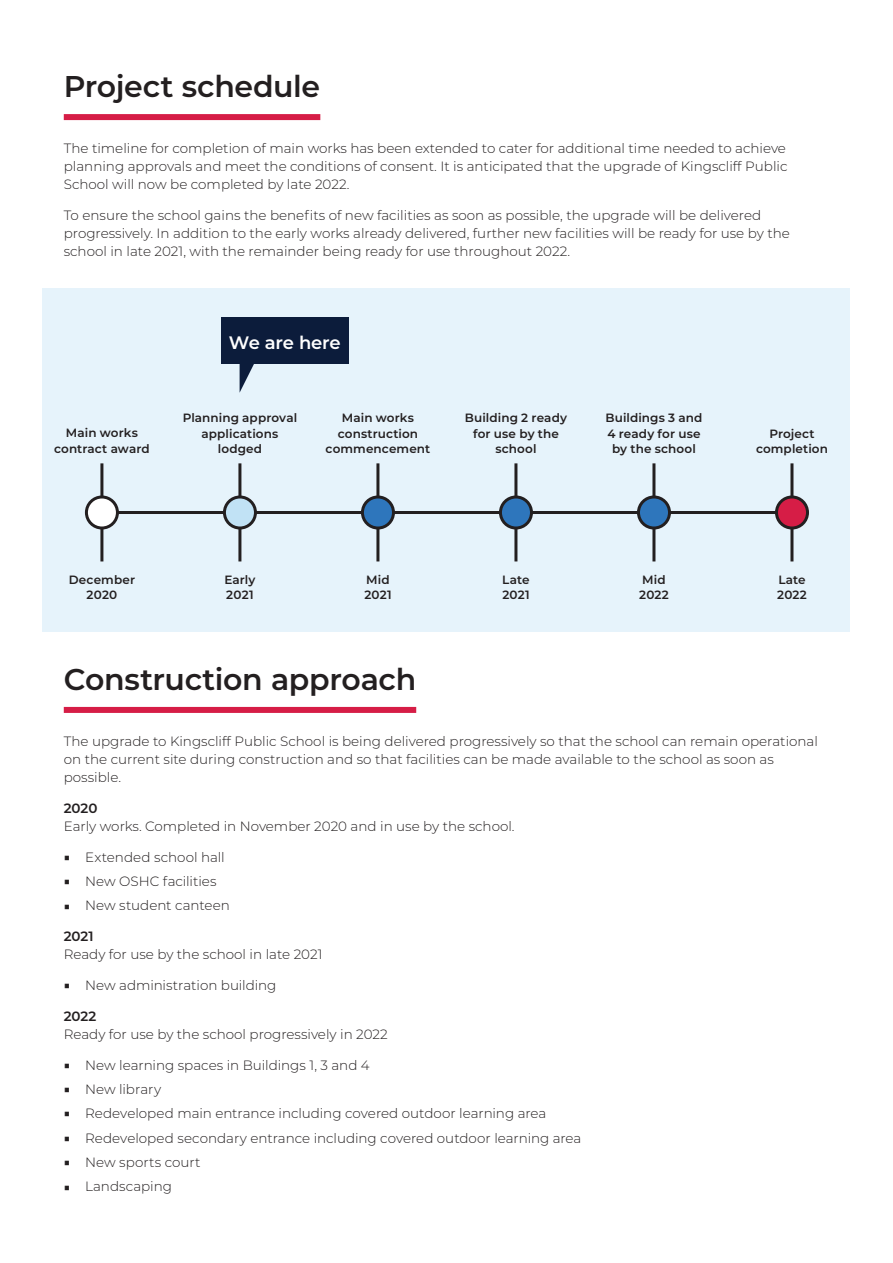
<style>
.page{position:relative;width:893px;height:1263px;background:#fff}
.page>*{position:absolute;margin:0;border:0;box-sizing:border-box;transform-origin:0 0}
.t1{font:600 30px "Montserrat";letter-spacing:-.01em;color:#231f20}
.t2{font:600 18px "Montserrat";letter-spacing:-.015em;color:#fff}
.t3{font:300 13.5px/18px "Montserrat";color:#231f20}
.t4{font:600 13.5px "Montserrat";letter-spacing:-.005em;color:#231f20}
.t5{font:600 12px/15px "Montserrat";letter-spacing:.01em;color:#231f20;text-align:center}
.s1{font-size:11.55px}
</style>
<div class="page">
<div style="left:64px;top:114px;width:256px;height:6px;background:#d61d46"></div>
<div style="left:43px;top:288px;width:807px;height:343px;background:#e6f3fb"></div>
<hr style="left:104px;top:511px;width:689px;height:3px;background:#231f20">
<div style="left:221px;top:317px;width:128px;height:47px;background:#0c1c3b"></div>
<svg style="left:240px;top:364px;width:14px;height:28px"></svg>
<div style="left:64px;top:707px;width:352px;height:6px;background:#d61d46"></div>
<hr style="left:100px;top:463px;width:3px;height:98px;background:#231f20">
<div style="left:86px;top:497px;width:31px;height:31px;background:#fff;border-radius:50%"></div>
<div style="left:85px;top:495px;width:34px;height:34px;border:3px solid #231f20;border-radius:50%"></div>
<hr style="left:238px;top:463px;width:3px;height:98px;background:#231f20">
<div style="left:224px;top:497px;width:31px;height:31px;background:#c1e2f5;border-radius:50%"></div>
<div style="left:223px;top:495px;width:34px;height:34px;border:3px solid #231f20;border-radius:50%"></div>
<hr style="left:376px;top:463px;width:3px;height:98px;background:#231f20">
<div style="left:362px;top:497px;width:31px;height:31px;background:#2e76bc;border-radius:50%"></div>
<div style="left:361px;top:495px;width:34px;height:34px;border:3px solid #231f20;border-radius:50%"></div>
<hr style="left:514px;top:463px;width:3px;height:98px;background:#231f20">
<div style="left:500px;top:497px;width:31px;height:31px;background:#2e76bc;border-radius:50%"></div>
<div style="left:499px;top:495px;width:34px;height:34px;border:3px solid #231f20;border-radius:50%"></div>
<hr style="left:652px;top:463px;width:3px;height:98px;background:#231f20">
<div style="left:638px;top:497px;width:31px;height:31px;background:#2e76bc;border-radius:50%"></div>
<div style="left:637px;top:495px;width:34px;height:34px;border:3px solid #231f20;border-radius:50%"></div>
<hr style="left:790px;top:463px;width:3px;height:98px;background:#231f20">
<div style="left:776px;top:497px;width:31px;height:31px;background:#d61d46;border-radius:50%"></div>
<div style="left:775px;top:495px;width:34px;height:34px;border:3px solid #231f20;border-radius:50%"></div>
<h1 class="t1" style="left:64px;top:65px;width:258px">Project schedule</h1>
<p class="t3" style="left:64px;top:139px;width:725px;text-align:justify">The timeline for completion of main works has been extended to cater for additional time needed to achieve planning approvals and meet the conditions of consent. It is anticipated that the upgrade of Kingscliff Public School will now be completed by late 2022.</p>
<p class="t3" style="left:64px;top:206px;width:728px">To ensure the school gains the benefits of new facilities as soon as possible, the upgrade will be delivered progressively. In addition to the early works already delivered, further new facilities will be ready for use by the school in late 2021, with the remainder being ready for use throughout 2022.</p>
<h2 class="t2" style="left:229px;top:330px;width:113px">We are here</h2>
<p class="t5" style="left:54px;top:425px;width:97px">Main works contract award</p>
<p class="t5" style="left:183px;top:410px;width:116px">Planning approval applications lodged</p>
<p class="t5" style="left:326px;top:410px;width:106px">Main works construction commencement</p>
<p class="t5" style="left:465px;top:410px;width:104px">Building 2 ready for use by the school</p>
<p class="t5" style="left:605px;top:410px;width:99px">Buildings 3 and<br>4 ready for use by the school</p>
<p class="t5" style="left:756px;top:425px;width:73px">Project completion</p>
<p class="t5" style="left:69px;top:572px;width:68px">December<br>2020</p>
<p class="t5" style="left:224px;top:572px;width:33px;text-align:left">Early<br>2021</p>
<p class="t5" style="left:364px;top:572px;width:29px;text-align:left">Mid<br>2021</p>
<p class="t5" style="left:502px;top:572px;width:29px;text-align:left">Late<br>2021</p>
<p class="t5" style="left:639px;top:572px;width:31px;text-align:left">Mid<br>2022</p>
<p class="t5" style="left:777px;top:572px;width:31px;text-align:left">Late<br>2022</p>
<h1 class="t1" style="left:64px;top:658px;width:354px">Construction approach</h1>
<p class="t3" style="left:64px;top:732px;width:756px">The upgrade to Kingscliff Public School is being delivered progressively so that the school can remain operational on the current site during construction and so that facilities can be made available to the school as soon as possible.</p>
<p class="t4" style="left:64px;top:798px;width:35px">2020</p>
<p class="t3" style="left:64px;top:817px;width:452px">Early works. Completed in November 2020 and in use by the school.</p>
<p class="t3" style="left:64px;top:847px;width:162px"><span class="s1">■</span> Extended school hall</p>
<p class="t3" style="left:64px;top:872px;width:154px"><span class="s1">■</span> New OSHC facilities</p>
<p class="t3" style="left:64px;top:896px;width:168px"><span class="s1">■</span> New student canteen</p>
<p class="t4" style="left:64px;top:927px;width:31px">2021</p>
<p class="t3" style="left:64px;top:945px;width:260px">Ready for use by the school in late 2021</p>
<p class="t3" style="left:64px;top:976px;width:214px"><span class="s1">■</span> New administration building</p>
<p class="t4" style="left:64px;top:1006px;width:34px">2022</p>
<p class="t3" style="left:64px;top:1024px;width:326px">Ready for use by the school progressively in 2022</p>
<p class="t3" style="left:64px;top:1055px;width:308px"><span class="s1">■</span> New learning spaces in Buildings 1, 3 and 4</p>
<p class="t3" style="left:64px;top:1080px;width:99px"><span class="s1">■</span> New library</p>
<p class="t3" style="left:64px;top:1104px;width:484px"><span class="s1">■</span> Redeveloped main entrance including covered outdoor learning area</p>
<p class="t3" style="left:64px;top:1128px;width:519px"><span class="s1">■</span> Redeveloped secondary entrance including covered outdoor learning area</p>
<p class="t3" style="left:64px;top:1153px;width:138px"><span class="s1">■</span> New sports court</p>
<p class="t3" style="left:64px;top:1177px;width:110px"><span class="s1">■</span> Landscaping</p>
</div>
